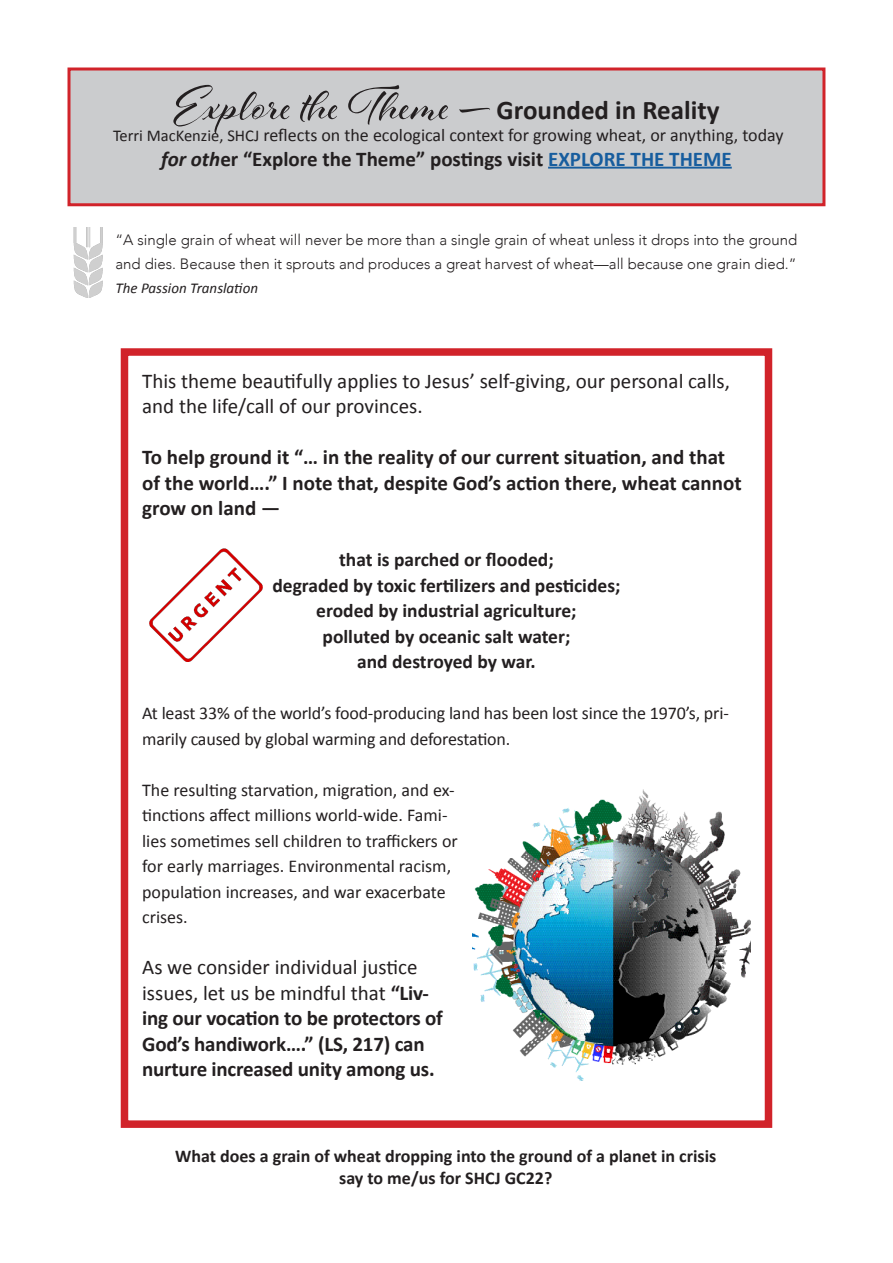
<style>
.page{position:relative;width:893px;height:1263px;background:#fff}
.page>*{position:absolute;margin:0;border:0;box-sizing:border-box;transform-origin:0 0}
.t1{font:700 27px "Calibri";color:#231f20}
.t2{font:700 21px/25.5px "Calibri";color:#231f20}
.t3{font:21px/25.5px "Calibri";color:#231f20}
.t4{font:700 19.5px "Calibri";color:#231f20}
.t5{font:18px/25.5px "Calibri";color:#231f20}
.t6{font:700 18px "Calibri";color:#231f20}
.t7{font:300 15px "Avenir";color:#231f20}
.t8{font:italic 15px "Calibri";color:#231f20}
.s1{font-family:"Al Fresco";font-weight:400;font-size:52.5px}
.s2{font-size:16.5px}
.s3{font-style:italic}
.s4{color:#175d9e}
.s5{font-weight:400}
</style>
<div class="page">
<img style="left:73px;top:228px;width:30px;height:70px">
<div style="left:121px;top:348px;width:651px;height:780px;border:8px solid #d1232a"></div>
<div style="left:68px;top:68px;width:757px;height:138px;background:#cbccce;border:3px solid #d1232a"></div>
<hr style="left:548px;top:167px;width:184px;height:2px;background:#175d9e">
<img style="left:472px;top:789px;width:279px;height:291px">
<img style="left:149px;top:548px;width:113px;height:113px">
<p class="t1" style="left:173px;top:93px;width:548px"><span class="s1">Explore the Theme —</span> Grounded in Reality</p>
<p class="t5" style="left:113px;top:122px;width:672px"><span class="s2">Terri MacKenzie, SHCJ</span> reflects on the ecological context for growing wheat, or anything, today</p>
<p class="t2" style="left:161px;top:146px;width:572px"><span class="s3">for oth</span>er “Explore the Theme” postings visit <span class="s4">EXPLORE THE THEME</span></p>
<p class="t7" style="left:115px;top:231px;width:683px">“A single grain of wheat will never be more than a single grain of wheat unless it drops into the ground</p>
<p class="t7" style="left:115px;top:255px;width:683px">and dies. Because then it sprouts and produces a great harvest of wheat—all because one grain died.”</p>
<p class="t8" style="left:115px;top:278px;width:144px">The Passion Translation</p>
<p class="t3" style="left:142px;top:368px;width:589px">This theme beautifully applies to Jesus’ self-giving, our personal calls, and the life/call of our provinces.</p>
<p class="t2" style="left:142px;top:444px;width:601px">To help ground it “… in the reality of our current situation, and that of the world….” I note that, despite God’s action there, wheat cannot grow on land —</p>
<p class="t4" style="left:339px;top:547px;width:216px">that is parched or flooded;</p>
<p class="t4" style="left:272px;top:573px;width:350px">degraded by toxic fertilizers and pesticides;</p>
<p class="t4" style="left:316px;top:598px;width:262px">eroded by industrial agriculture;</p>
<p class="t4" style="left:323px;top:624px;width:249px">polluted by oceanic salt water;</p>
<p class="t4" style="left:357px;top:649px;width:180px">and destroyed by war.</p>
<p class="t5" style="left:142px;top:700px;width:588px">At least 33% of the world’s food-producing land has been lost since the 1970’s, pri&shy;marily caused by global warming and deforestation.</p>
<p class="t5" style="left:142px;top:777px;width:317px">The resulting starvation, migration, and ex&shy;tinctions affect millions world-wide. Fami&shy;lies sometimes sell children to traffickers or for early marriages. Environmental racism, population increases, and war exacerbate crises.</p>
<p class="t2" style="left:142px;top:954px;width:302px"><span class="s5">As we consider individual justice issues, let us be mindful that</span> “Liv&shy;ing our vocation to be protectors of God’s handiwork….” (LS, 217) can nurture increased unity among us.</p>
<p class="t6" style="left:175px;top:1145px;width:543px">What does a grain of wheat dropping into the ground of a planet in crisis</p>
<p class="t6" style="left:339px;top:1166px;width:215px">say to me/us for SHCJ GC22?</p>
</div>
